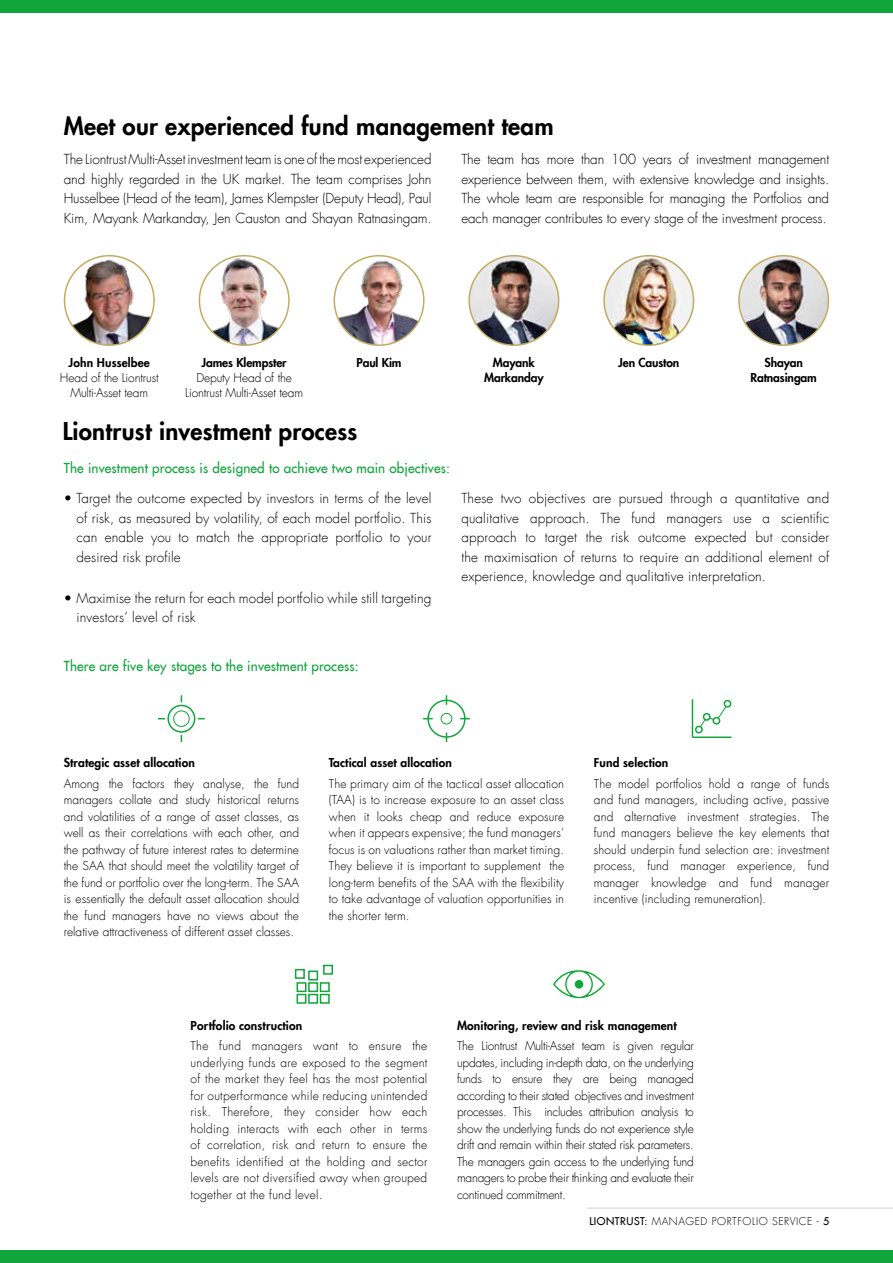
<style>
.page{position:relative;width:893px;height:1263px;background:#fff}
.page>*{position:absolute;margin:0;border:0;box-sizing:border-box;transform-origin:0 0}
.t1{font:800 24px "Futura LT";letter-spacing:.01em;color:#000}
.t2{font:300 13.5px/19.5px "Futura LT";letter-spacing:.01em;color:#000;text-align:justify}
.t3{font:13.5px "Futura LT";letter-spacing:.01em;color:#11a53c}
.t4{font:300 12px/16.5px "Futura LT";color:#000;text-align:justify}
.t5{font:800 12px "Futura LT";letter-spacing:.01em;color:#000}
.t6{font:800 12px/15px "Futura LT";letter-spacing:-.01em;color:#000;text-align:center}
.t7{font:300 10.5px "Futura LT";letter-spacing:.05em;color:#000}
.s1{font-weight:400}
</style>
<div class="page">
<img style="left:65px;top:256px;width:89px;height:89px;border-radius:45px">
<div style="left:64px;top:255px;width:91px;height:91px;border:2px solid #c2ab61;border-radius:50%"></div>
<img style="left:334px;top:256px;width:90px;height:89px;border-radius:45px">
<div style="left:334px;top:255px;width:91px;height:91px;border:2px solid #c2ab61;border-radius:50%"></div>
<img style="left:199px;top:256px;width:90px;height:89px;border-radius:45px">
<div style="left:199px;top:255px;width:91px;height:91px;border:2px solid #c2ab61;border-radius:50%"></div>
<img style="left:469px;top:256px;width:90px;height:89px;border-radius:45px">
<div style="left:468px;top:255px;width:91px;height:91px;border:2px solid #c2ab61;border-radius:50%"></div>
<img style="left:604px;top:256px;width:90px;height:89px;border-radius:45px">
<div style="left:603px;top:255px;width:91px;height:91px;border:2px solid #c2ab61;border-radius:50%"></div>
<img style="left:739px;top:256px;width:89px;height:89px;border-radius:45px">
<div style="left:738px;top:255px;width:91px;height:91px;border:2px solid #c2ab61;border-radius:50%"></div>
<hr style="left:692px;top:699px;width:1px;height:38px;background:#11a53c">
<hr style="left:692px;top:736px;width:39px;height:2px;background:#11a53c">
<svg style="left:698px;top:706px;width:28px;height:22px"></svg>
<div style="left:724px;top:700px;width:7px;height:8px;border:2px solid #11a53c;border-radius:50%"></div>
<div style="left:713px;top:718px;width:7px;height:6px;background:#fff;border-radius:50%"></div>
<div style="left:712px;top:717px;width:8px;height:8px;border:2px solid #11a53c;border-radius:50%"></div>
<div style="left:703px;top:714px;width:7px;height:6px;background:#fff;border-radius:50%"></div>
<div style="left:703px;top:713px;width:8px;height:8px;border:2px solid #11a53c;border-radius:50%"></div>
<div style="left:695px;top:726px;width:8px;height:7px;border:2px solid #11a53c;border-radius:50%"></div>
<div style="left:297px;top:994px;width:9px;height:10px;background:#fff;border:2px solid #11a53c"></div>
<div style="left:308px;top:994px;width:10px;height:10px;background:#fff;border:2px solid #11a53c"></div>
<div style="left:320px;top:994px;width:10px;height:10px;background:#fff;border:2px solid #11a53c"></div>
<div style="left:297px;top:982px;width:9px;height:10px;background:#fff;border:2px solid #11a53c"></div>
<div style="left:308px;top:982px;width:10px;height:10px;background:#fff;border:2px solid #11a53c"></div>
<div style="left:320px;top:982px;width:10px;height:10px;background:#fff;border:2px solid #11a53c"></div>
<div style="left:308px;top:970px;width:10px;height:10px;background:#fff;border:2px solid #11a53c"></div>
<div style="left:295px;top:969px;width:10px;height:10px;background:#fff;border:2px solid #11a53c"></div>
<div style="left:323px;top:965px;width:10px;height:10px;background:#fff;border:2px solid #11a53c"></div>
<svg style="left:168px;top:705px;width:27px;height:27px"></svg>
<div style="left:167px;top:705px;width:28px;height:28px;border:2px solid #11a53c;border-radius:50%"></div>
<div style="left:174px;top:711px;width:15px;height:15px;background:#fff;border-radius:50%"></div>
<div style="left:173px;top:710px;width:17px;height:17px;border:1px solid #11a53c;border-radius:50%"></div>
<svg style="left:428px;top:700px;width:37px;height:37px"></svg>
<div style="left:427px;top:699px;width:39px;height:39px;border:2px solid #11a53c;border-radius:50%"></div>
<div style="left:441px;top:713px;width:11px;height:11px;background:#fff;border-radius:50%"></div>
<div style="left:441px;top:713px;width:11px;height:11px;border:1px solid #11a53c;border-radius:50%"></div>
<svg style="left:552px;top:969px;width:54px;height:30px"></svg>
<div style="left:0;top:0;width:893px;height:13px;background:#11a53c"></div>
<div style="left:0;top:1250px;width:893px;height:13px;background:#11a53c"></div>
<hr style="left:587px;top:1208px;width:306px;height:1px;background:#d0d0d0">
<h1 class="t1" style="left:64px;top:110px;width:491px">Meet our experienced fund management team</h1>
<p class="t2" style="left:64px;top:150px;width:369px">The Liontrust Multi-Asset investment team is one of the most experienced and highly regarded in the UK market. The team comprises John Husselbee (Head of the team), James Klempster (Deputy Head), Paul Kim, Mayank Markanday, Jen Causton and Shayan Ratnasingam.</p>
<p class="t2" style="left:461px;top:150px;width:369px">The team has more than 100 years of investment management experience between them, with extensive knowledge and insights.<br>The whole team are responsible for managing the Portfolios and each manager contributes to every stage of the investment process.</p>
<p class="t5" style="left:69px;top:354px;width:83px">John Husselbee</p>
<p class="t4" style="left:60px;top:370px;width:100px;line-height:15px;text-align:center">Head of the Liontrust<br>Multi-Asset team</p>
<p class="t6" style="left:202px;top:354px;width:87px">James Klempster</p>
<p class="t4" style="left:185px;top:370px;width:119px;line-height:15px;text-align:center">Deputy Head of the<br>Liontrust Multi-Asset team</p>
<p class="t5" style="left:356px;top:354px;width:47px">Paul Kim</p>
<p class="t6" style="left:484px;top:354px;width:61px">Mayank<br>Markanday</p>
<p class="t6" style="left:618px;top:354px;width:63px">Jen Causton</p>
<p class="t6" style="left:750px;top:354px;width:68px">Shayan<br>Ratnasingam</p>
<h1 class="t1" style="left:63px;top:415px;width:296px">Liontrust investment process</h1>
<p class="t3" style="left:64px;top:459px;width:388px">The investment process is designed to achieve two main objectives:</p>
<p class="t2" style="left:77px;top:489px;width:356px;text-indent:-13px">• Target the outcome expected by investors in terms of the level of risk, as measured by volatility, of each model portfolio. This can enable you to match the appropriate portfolio to your desired risk profile</p>
<p class="t2" style="left:77px;top:588px;width:357px;text-indent:-13px">• Maximise the return for each model portfolio while still targeting investors’ level of risk</p>
<p class="t2" style="left:461px;top:489px;width:369px">These two objectives are pursued through a quantitative and qualitative approach. The fund managers use a scientific approach to target the risk outcome expected but consider the maximisation of returns to require an additional element of experience, knowledge and qualitative interpretation.</p>
<p class="t3" style="left:64px;top:657px;width:296px">There are five key stages to the investment process:</p>
<p class="t5" style="left:64px;top:755px;width:133px">Strategic asset allocation</p>
<p class="t4" style="left:64px;top:776px;width:237px">Among the factors they analyse, the fund managers collate and study historical returns and volatilities of a range of asset classes, as well as their correlations with each other, and the pathway of future interest rates to determine the SAA that should meet the volatility target of the fund or portfolio over the long-term. The SAA is essentially the default asset allocation should the fund managers have no views about the relative attractiveness of different asset classes.</p>
<p class="t5" style="left:329px;top:755px;width:125px">Tactical asset allocation</p>
<p class="t4" style="left:329px;top:776px;width:237px">The primary aim of the tactical asset allocation (TAA) is to increase exposure to an asset class when it looks cheap and reduce exposure when it appears expensive; the fund managers’ focus is on valuations rather than market timing.<br>They believe it is important to supplement the long-term benefits of the SAA with the flexibility to take advantage of valuation opportunities in the shorter term.</p>
<p class="t5" style="left:594px;top:755px;width:76px">Fund selection</p>
<p class="t4" style="left:594px;top:776px;width:237px">The model portfolios hold a range of funds and fund managers, including active, passive and alternative investment strategies. The fund managers believe the key elements that should underpin fund selection are: investment process, fund manager experience, fund manager knowledge and fund manager incentive (including remuneration).</p>
<p class="t5" style="left:191px;top:1017px;width:113px">Portfolio construction</p>
<p class="t4" style="left:191px;top:1038px;width:238px">The fund managers want to ensure the underlying funds are exposed to the segment of the market they feel has the most potential for outperformance while reducing unintended risk. Therefore, they consider how each holding interacts with each other in terms of correlation, risk and return to ensure the benefits identified at the holding and sector levels are not diversified away when grouped together at the fund level.</p>
<p class="t5" style="left:457px;top:1017px;width:221px">Monitoring, review and risk management</p>
<p class="t4" style="left:457px;top:1038px;width:238px">The Liontrust Multi-Asset team is given regular updates, including in-depth data, on the underlying funds to ensure they are being managed according to their stated objectives and investment processes. This includes attribution analysis to show the underlying funds do not experience style drift and remain within their stated risk parameters.<br>The managers gain access to the underlying fund managers to probe their thinking and evaluate their continued commitment.</p>
<p class="t7" style="left:589px;top:1215px;width:241px"><span class="s1">LIONTRUST:</span> MANAGED PORTFOLIO SERVICE - <span class="s1">5</span></p>
</div>
